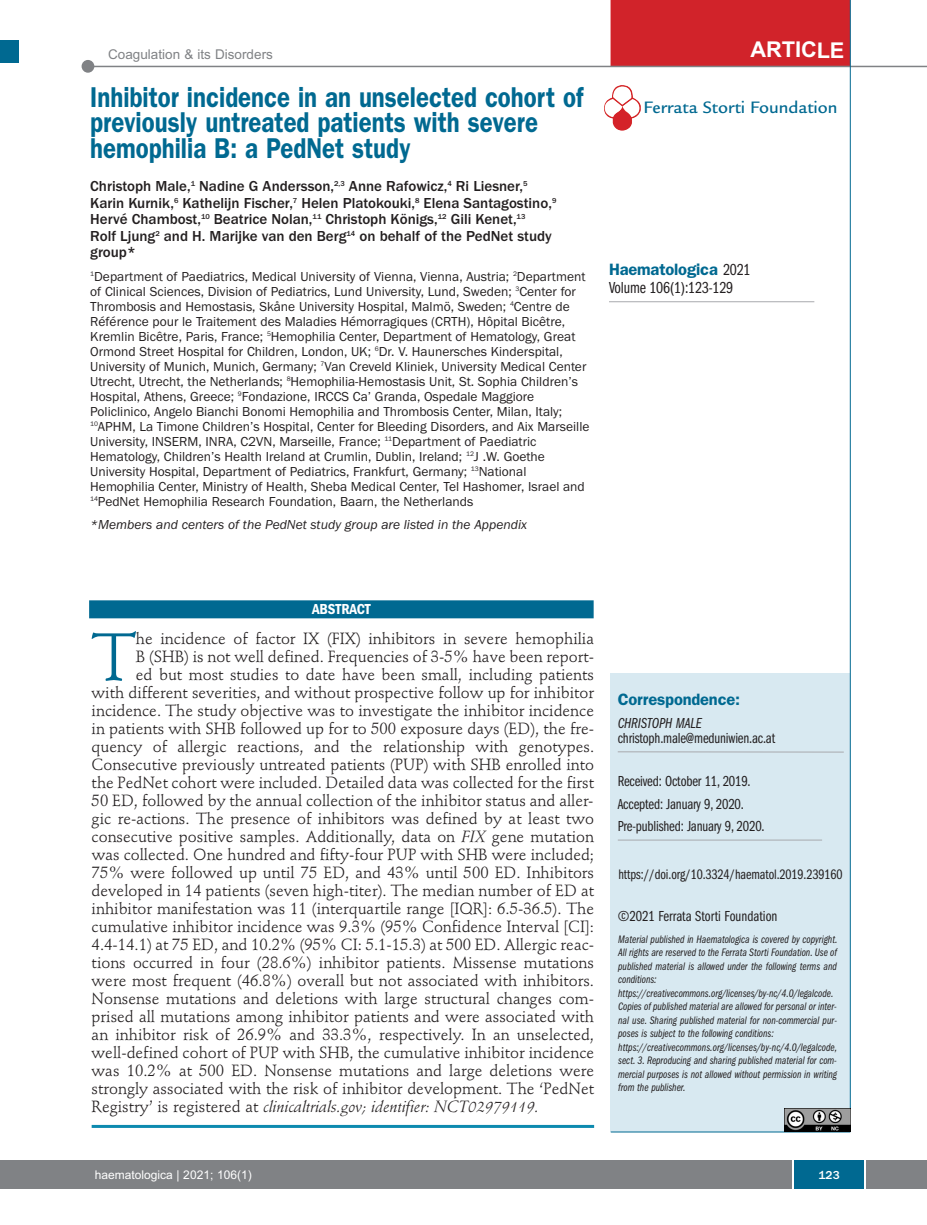
<style>
.page{position:relative;width:927px;height:1225px;background:#fff}
.page>*{position:absolute;margin:0;border:0;box-sizing:border-box;transform-origin:0 0}
.t1{font:66.45px "Stempel Schneidler";color:#006991}
.t2{font:600 28.8px/25.5px "Franklin Gothic";color:#006991;scale:.83 1}
.t3{font:700 21.75px "Arial";letter-spacing:-.01em;color:#fff}
.t4{font:500 18px "Legacy Sans";color:#006991}
.t5{font:600 16.5px "Franklin Gothic";letter-spacing:-.01em;color:#006991}
.t6{font:16.5px "Franklin Gothic Book Cmpr";letter-spacing:-.01em;color:#231f20}
.t7{font:16.05px "Stempel Schneidler";color:#231f20}
.t8{font:italic 16.05px "Stempel Schneidler";color:#231f20}
.t9{font:500 15px/16.5px "Franklin Gothic";color:#231f20}
.t10{font:15px/22.5px "Franklin Gothic Book Cmpr";letter-spacing:-.01em;color:#231f20}
.t11{font:15px "Franklin Gothic Book Cmpr Ital";letter-spacing:-.01em;color:#231f20}
.t12{font:600 condensed 15px "Franklin Gothic";letter-spacing:-.005em;color:#fff}
.t13{font:14.25px "Franklin Gothic Book Cmpr";letter-spacing:-.005em;color:#231f20}
.t14{font:13.5px/15px "Franklin Gothic";color:#231f20}
.t15{font:italic 13.5px "Franklin Gothic";color:#231f20}
.t16{font:13.5px "Arial";color:#808285}
.t17{font:12px "Arial";color:#fff}
.t18{font:500 12px "Franklin Gothic";color:#fff}
.t19{font:11.25px/13.5px "Franklin Gothic Book Cmpr Ital";color:#231f20}
.s1{font-family:"Franklin Gothic Book Cmpr";font-weight:400;color:#231f20}
.s2{font-style:italic}
.s3{font-style:normal}
</style>
<div class="page">
<div style="left:18px;top:1160px;width:909px;height:28px;background:#808285"></div>
<div style="left:794px;top:1160px;width:70px;height:28px;background:#006991"></div>
<hr style="left:792px;top:1160px;width:2px;height:28px;background:#fff">
<hr style="left:864px;top:1160px;width:2px;height:28px;background:#fff">
<div style="left:611px;top:673px;width:239px;height:459px;background:#d8e9f1"></div>
<hr style="left:618px;top:840px;width:204px;height:1px;background:#a8a9ad">
<hr style="left:618px;top:751px;width:226px;height:1px;background:#a8a9ad">
<hr style="left:611px;top:1131px;width:239px;height:1px;background:#006991">
<hr style="left:609px;top:301px;width:205px;height:1px;background:#a8a9ad">
<div style="left:611px;top:0;width:239px;height:67px;background:#d1232a"></div>
<hr style="left:87px;top:66px;width:840px;height:1px;background:#808285">
<div style="left:82px;top:60px;width:12px;height:13px;background:#808285;border-radius:50%"></div>
<hr style="left:850px;top:0;width:1px;height:1131px;background:#006991">
<img style="left:785px;top:1108px;width:65px;height:23px">
<img style="left:604px;top:85px;width:37px;height:46px">
<div style="left:0;top:40px;width:19px;height:22px;background:#006991"></div>
<div style="left:0;top:1160px;width:18px;height:28px;background:#808285"></div>
<hr style="left:92px;top:1125px;width:502px;height:3px;background:#0d8aaf">
<div style="left:89px;top:600px;width:505px;height:18px;background:#006991"></div>
<p class="t16" style="left:108px;top:47px;width:166px">Coagulation &amp; its Disorders</p>
<h3 class="t3" style="left:751px;top:37px;width:95px">ARTICLE</h3>
<h2 class="t2" style="left:90px;top:87px;width:596px">Inhibitor incidence in an unselected cohort of previously untreated patients with severe hemophilia B: a PedNet study</h2>
<p class="t9" style="left:90px;top:178px;width:468px">Christoph Male,<sup>1</sup> Nadine G Andersson,<sup>2,3</sup> Anne Rafowicz,<sup>4</sup> Ri Liesner,<sup>5<br></sup>Karin Kurnik,<sup>6</sup> Kathelijn Fischer,<sup>7</sup> Helen Platokouki,<sup>8</sup> Elena Santagostino,<sup>9<br></sup>Hervé Chambost,<sup>10</sup> Beatrice Nolan,<sup>11</sup> Christoph Königs,<sup>12</sup> Gili Kenet,<sup>13<br></sup>Rolf Ljung<sup>2</sup> and H. Marijke van den Berg<sup>14</sup> on behalf of the PedNet study group*</p>
<p class="t14" style="left:90px;top:269px;width:501px"><sup>1</sup>Department of Paediatrics, Medical University of Vienna, Vienna, Austria; <sup>2</sup>Department of Clinical Sciences, Division of Pediatrics, Lund University, Lund, Sweden; <sup>3</sup>Center for Thrombosis and Hemostasis, Skåne University Hospital, Malmö, Sweden; <sup>4</sup>Centre de Référence pour le Traitement des Maladies Hémorragiques (CRTH), Hôpital Bicêtre, Kremlin Bicêtre, Paris, France; <sup>5</sup>Hemophilia Center, Department of Hematology, Great Ormond Street Hospital for Children, London, UK; <sup>6</sup>Dr. V. Haunersches Kinderspital, University of Munich, Munich, Germany; <sup>7</sup>Van Creveld Kliniek, University Medical Center Utrecht, Utrecht, the Netherlands; <sup>8</sup>Hemophilia-Hemostasis Unit, St. Sophia Children’s Hospital, Athens, Greece; <sup>9</sup>Fondazione, IRCCS Ca’ Granda, Ospedale Maggiore Policlinico, Angelo Bianchi Bonomi Hemophilia and Thrombosis Center, Milan, Italy; <sup>10</sup>APHM, La Timone Children’s Hospital, Center for Bleeding Disorders, and Aix Marseille University, INSERM, INRA, C2VN, Marseille, France; <sup>11</sup>Department of Paediatric Hematology, Children’s Health Ireland at Crumlin, Dublin, Ireland; <sup>12</sup>J .W. Goethe University Hospital, Department of Pediatrics, Frankfurt, Germany; <sup>13</sup>National Hemophilia Center, Ministry of Health, Sheba Medical Center, Tel Hashomer, Israel and <sup>14</sup>PedNet Hemophilia Research Foundation, Baarn, the Netherlands</p>
<p class="t15" style="left:90px;top:517px;width:438px">*Members and centers of the PedNet study group are listed in the Appendix</p>
<p class="t4" style="left:644px;top:101px;width:196px">Ferrata Storti Foundation</p>
<p class="t5" style="left:609px;top:264px;width:143px">Haematologica <span class="s1">2021</span></p>
<p class="t6" style="left:609px;top:282px;width:126px">Volume 106(1):123-129</p>
<p class="t12" style="left:312px;top:604px;width:60px">ABSTRACT</p>
<h1 class="t1" style="left:92px;top:630px;width:46px">T</h1>
<p class="t7" style="left:136px;top:632px;width:460px">he incidence of factor IX (FIX) inhibitors in severe hemophilia</p>
<p class="t7" style="left:136px;top:650px;width:460px">B (SHB) is not well defined. Frequencies of 3-5% have been report-</p>
<p class="t7" style="left:136px;top:668px;width:460px">ed but most studies to date have been small, including patients</p>
<p class="t7" style="left:92px;top:686px;width:504px">with different severities, and without prospective follow up for inhibitor</p>
<p class="t7" style="left:92px;top:704px;width:504px">incidence. The study objective was to investigate the inhibitor incidence</p>
<p class="t7" style="left:92px;top:722px;width:504px">in patients with SHB followed up for to 500 exposure days (ED), the fre-</p>
<p class="t7" style="left:92px;top:740px;width:504px">quency of allergic reactions, and the relationship with genotypes.</p>
<p class="t7" style="left:92px;top:758px;width:504px">Consecutive previously untreated patients (PUP) with SHB enrolled into</p>
<p class="t7" style="left:92px;top:776px;width:504px">the PedNet cohort were included. Detailed data was collected for the first</p>
<p class="t7" style="left:92px;top:794px;width:503px">50 ED, followed by the annual collection of the inhibitor status and aller-</p>
<p class="t7" style="left:92px;top:812px;width:504px">gic re-actions. The presence of inhibitors was defined by at least two</p>
<p class="t7" style="left:92px;top:830px;width:504px">consecutive positive samples. Additionally, data on <span class="s2">FIX</span> gene mutation</p>
<p class="t7" style="left:92px;top:848px;width:504px">was collected. One hundred and fifty-four PUP with SHB were included;</p>
<p class="t7" style="left:92px;top:866px;width:504px">75% were followed up until 75 ED, and 43% until 500 ED. Inhibitors</p>
<p class="t7" style="left:92px;top:884px;width:504px">developed in 14 patients (seven high-titer). The median number of ED at</p>
<p class="t7" style="left:92px;top:902px;width:504px">inhibitor manifestation was 11 (interquartile range [IQR]: 6.5-36.5). The</p>
<p class="t7" style="left:92px;top:920px;width:504px">cumulative inhibitor incidence was 9.3% (95% Confidence Interval [CI]:</p>
<p class="t7" style="left:92px;top:938px;width:504px">4.4-14.1) at 75 ED, and 10.2% (95% CI: 5.1-15.3) at 500 ED. Allergic reac-</p>
<p class="t7" style="left:92px;top:955px;width:504px">tions occurred in four (28.6%) inhibitor patients. Missense mutations</p>
<p class="t7" style="left:92px;top:973px;width:504px">were most frequent (46.8%) overall but not associated with inhibitors.</p>
<p class="t7" style="left:92px;top:991px;width:504px">Nonsense mutations and deletions with large structural changes com-</p>
<p class="t7" style="left:92px;top:1009px;width:504px">prised all mutations among inhibitor patients and were associated with</p>
<p class="t7" style="left:92px;top:1027px;width:504px">an inhibitor risk of 26.9% and 33.3%, respectively. In an unselected,</p>
<p class="t7" style="left:92px;top:1045px;width:504px">well-defined cohort of PUP with SHB, the cumulative inhibitor incidence</p>
<p class="t7" style="left:92px;top:1063px;width:504px">was 10.2% at 500 ED. Nonsense mutations and large deletions were</p>
<p class="t7" style="left:92px;top:1081px;width:504px">strongly associated with the risk of inhibitor development. The ‘PedNet</p>
<p class="t8" style="left:92px;top:1100px;width:449px"><span class="s3">Registry’ is registered at</span> clinicaltrials.gov; identifier: NCT02979119.</p>
<p class="t5" style="left:618px;top:693px;width:124px">Correspondence:</p>
<p class="t11" style="left:618px;top:718px;width:85px">CHRISTOPH MALE</p>
<p class="t10" style="left:618px;top:728px;width:159px">christoph.male@meduniwien.ac.at</p>
<p class="t10" style="left:618px;top:771px;width:148px">Received: October 11, 2019.<br>Accepted: January 9, 2020.<br>Pre-published: January 9, 2020.</p>
<p class="t13" style="left:618px;top:869px;width:226px">https://doi.org/10.3324/haematol.2019.239160</p>
<p class="t10" style="left:618px;top:906px;width:161px">©2021 Ferrata Storti Foundation</p>
<p class="t19" style="left:618px;top:933px;width:221px">Material published in Haematologica is covered by copyright.<br>All rights are reserved to the Ferrata Storti Foundation. Use of published material is allowed under the following terms and conditions: https://creativecommons.org/licenses/by-nc/4.0/legalcode.<br>Copies of published material are allowed for personal or inter&shy;nal use. Sharing published material for non-commercial pur&shy;poses is subject to the following conditions: https://creativecommons.org/licenses/by-nc/4.0/legalcode, sect. 3. Reproducing and sharing published material for com&shy;mercial purposes is not allowed without permission in writing from the publisher.</p>
<p class="t17" style="left:95px;top:1167px;width:158px">haematologica | 2021; 106(1)</p>
<p class="t18" style="left:818px;top:1167px;width:23px">123</p>
</div>
